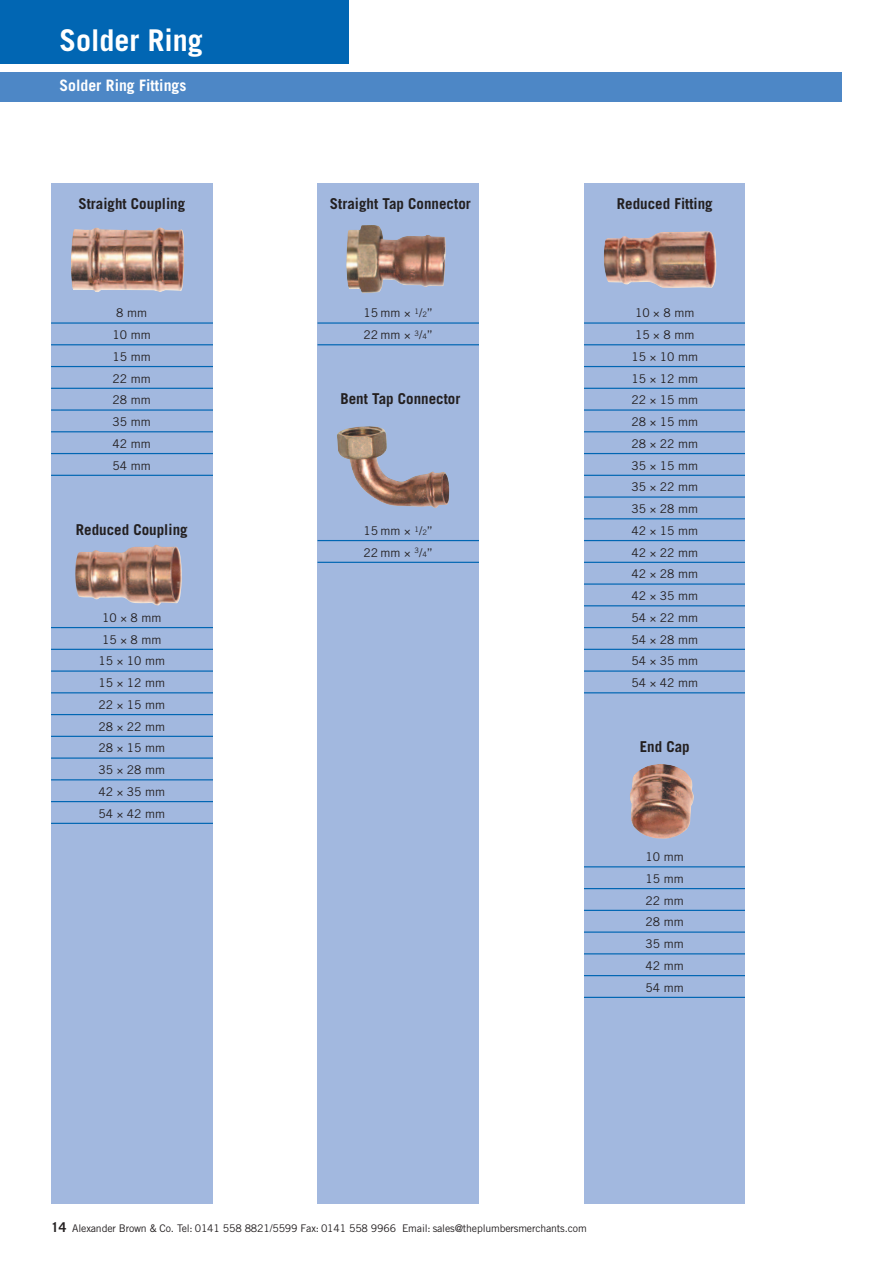
<style>
.page{position:relative;width:893px;height:1263px;background:#fff}
.page>*{position:absolute;margin:0;border:0;box-sizing:border-box;transform-origin:0 0}
.t1{font:700 30px "Trade Gothic LT Std";color:#fff}
.t2{font:700 15.75px "Trade Gothic LT Std";color:#fff}
.t3{font:700 15px "Trade Gothic LT Std";color:#231f20}
.t4{font:700 13.5px "Trade Gothic LT Std";color:#231f20}
.t5{font:12px/21.8px "Trade Gothic LT Std";color:#231f20;text-align:center}
.t6{font:10.5px "Trade Gothic LT Std";letter-spacing:-.015em;color:#231f20}
.s1{font-size:7.5px}
</style>
<div class="page">
<div style="left:0;top:72px;width:842px;height:30px;background:#4d87c6"></div>
<div style="left:0;top:0;width:349px;height:64px;background:#0166b3"></div>
<div style="left:51px;top:183px;width:162px;height:1020px;background:#a2b8df"></div>
<hr style="left:51px;top:322px;width:258px;height:2px;background:#0166b3">
<hr style="left:51px;top:344px;width:258px;height:1px;background:#0166b3">
<hr style="left:51px;top:366px;width:258px;height:1px;background:#0166b3">
<hr style="left:51px;top:388px;width:258px;height:1px;background:#0166b3">
<hr style="left:51px;top:409px;width:258px;height:2px;background:#0166b3">
<hr style="left:51px;top:431px;width:258px;height:1px;background:#0166b3">
<hr style="left:51px;top:453px;width:258px;height:1px;background:#0166b3">
<hr style="left:51px;top:475px;width:258px;height:1px;background:#0166b3">
<hr style="left:51px;top:627px;width:258px;height:1px;background:#0166b3">
<hr style="left:51px;top:649px;width:258px;height:1px;background:#0166b3">
<hr style="left:51px;top:670px;width:258px;height:2px;background:#0166b3">
<hr style="left:51px;top:692px;width:258px;height:1px;background:#0166b3">
<hr style="left:51px;top:714px;width:258px;height:1px;background:#0166b3">
<hr style="left:51px;top:736px;width:258px;height:1px;background:#0166b3">
<hr style="left:51px;top:757px;width:258px;height:2px;background:#0166b3">
<hr style="left:51px;top:779px;width:258px;height:1px;background:#0166b3">
<hr style="left:51px;top:801px;width:258px;height:1px;background:#0166b3">
<hr style="left:51px;top:823px;width:258px;height:1px;background:#0166b3">
<div style="left:317px;top:183px;width:162px;height:1020px;background:#a2b8df"></div>
<div style="left:584px;top:183px;width:162px;height:1020px;background:#a2b8df"></div>
<hr style="left:317px;top:322px;width:258px;height:2px;background:#0166b3">
<hr style="left:317px;top:344px;width:258px;height:1px;background:#0166b3">
<hr style="left:317px;top:540px;width:258px;height:1px;background:#0166b3">
<hr style="left:317px;top:562px;width:258px;height:1px;background:#0166b3">
<hr style="left:584px;top:322px;width:258px;height:2px;background:#0166b3">
<hr style="left:584px;top:344px;width:258px;height:1px;background:#0166b3">
<hr style="left:584px;top:366px;width:258px;height:1px;background:#0166b3">
<hr style="left:584px;top:388px;width:258px;height:1px;background:#0166b3">
<hr style="left:584px;top:409px;width:258px;height:2px;background:#0166b3">
<hr style="left:584px;top:431px;width:258px;height:1px;background:#0166b3">
<hr style="left:584px;top:453px;width:258px;height:1px;background:#0166b3">
<hr style="left:584px;top:475px;width:258px;height:1px;background:#0166b3">
<hr style="left:584px;top:496px;width:258px;height:2px;background:#0166b3">
<hr style="left:584px;top:518px;width:258px;height:1px;background:#0166b3">
<hr style="left:584px;top:540px;width:258px;height:1px;background:#0166b3">
<hr style="left:584px;top:562px;width:258px;height:1px;background:#0166b3">
<hr style="left:584px;top:583px;width:258px;height:2px;background:#0166b3">
<hr style="left:584px;top:605px;width:258px;height:1px;background:#0166b3">
<hr style="left:584px;top:627px;width:258px;height:1px;background:#0166b3">
<hr style="left:584px;top:649px;width:258px;height:1px;background:#0166b3">
<hr style="left:584px;top:670px;width:258px;height:2px;background:#0166b3">
<hr style="left:584px;top:692px;width:258px;height:1px;background:#0166b3">
<hr style="left:584px;top:866px;width:258px;height:1px;background:#0166b3">
<hr style="left:584px;top:888px;width:258px;height:1px;background:#0166b3">
<hr style="left:584px;top:910px;width:258px;height:1px;background:#0166b3">
<hr style="left:584px;top:931px;width:258px;height:2px;background:#0166b3">
<hr style="left:584px;top:953px;width:258px;height:1px;background:#0166b3">
<hr style="left:584px;top:975px;width:258px;height:1px;background:#0166b3">
<hr style="left:584px;top:997px;width:258px;height:1px;background:#0166b3">
<img style="left:71px;top:227px;width:113px;height:65px">
<img style="left:75px;top:545px;width:107px;height:60px">
<img style="left:604px;top:231px;width:113px;height:57px">
<img style="left:630px;top:764px;width:64px;height:75px">
<img style="left:346px;top:225px;width:100px;height:68px">
<img style="left:337px;top:426px;width:112px;height:82px">
<div style="left:213px;top:183px;width:97px;height:1020px;background:#fff"></div>
<div style="left:479px;top:183px;width:98px;height:1020px;background:#fff"></div>
<div style="left:746px;top:183px;width:97px;height:1020px;background:#fff"></div>
<h1 class="t1" style="left:60px;top:30px;width:145px">Solder Ring</h1>
<h2 class="t2" style="left:60px;top:80px;width:128px">Solder Ring Fittings</h2>
<p class="t3" style="left:78px;top:198px;width:108px">Straight Coupling</p>
<p class="t5" style="left:113px;top:303px;width:40px">8 mm<br>10 mm<br>15 mm<br>22 mm<br>28 mm<br>35 mm<br>42 mm<br>54 mm</p>
<p class="t3" style="left:76px;top:524px;width:113px">Reduced Coupling</p>
<p class="t5" style="left:98px;top:608px;width:68px">10 8 mm<br>15 8 mm<br>15 10 mm<br>15 12 mm<br>22 15 mm<br>28 22 mm<br>28 15 mm<br>35 28 mm<br>42 35 mm<br>54 42 mm</p>
<p class="t3" style="left:330px;top:198px;width:142px">Straight Tap Connector</p>
<p class="t5" style="left:364px;top:303px;width:71px;text-align:left">15 mm <sup>1</sup>/<span class="s1">2</span>”<br>22 mm <sup>3</sup>/<span class="s1">4</span>”</p>
<p class="t3" style="left:340px;top:393px;width:122px">Bent Tap Connector</p>
<p class="t5" style="left:364px;top:521px;width:71px;text-align:left">15 mm <sup>1</sup>/<span class="s1">2</span>”<br>22 mm <sup>3</sup>/<span class="s1">4</span>”</p>
<p class="t3" style="left:617px;top:198px;width:97px">Reduced Fitting</p>
<p class="t5" style="left:631px;top:303px;width:68px">10 8 mm<br>15 8 mm<br>15 10 mm<br>15 12 mm<br>22 15 mm<br>28 15 mm<br>28 22 mm<br>35 15 mm<br>35 22 mm<br>35 28 mm<br>42 15 mm<br>42 22 mm<br>42 28 mm<br>42 35 mm<br>54 22 mm<br>54 28 mm<br>54 35 mm<br>54 42 mm</p>
<p class="t3" style="left:640px;top:741px;width:52px">End Cap</p>
<p class="t5" style="left:646px;top:847px;width:40px;text-align:justify">10 mm 15 mm 22 mm 28 mm 35 mm 42 mm 54 mm</p>
<p class="t4" style="left:51px;top:1222px;width:17px">14</p>
<p class="t6" style="left:72px;top:1224px;width:516px">Alexander Brown &amp; Co. Tel: 0141 558 8821/5599 Fax: 0141 558 9966 Email: sales@theplumbersmerchants.com</p>
</div>
